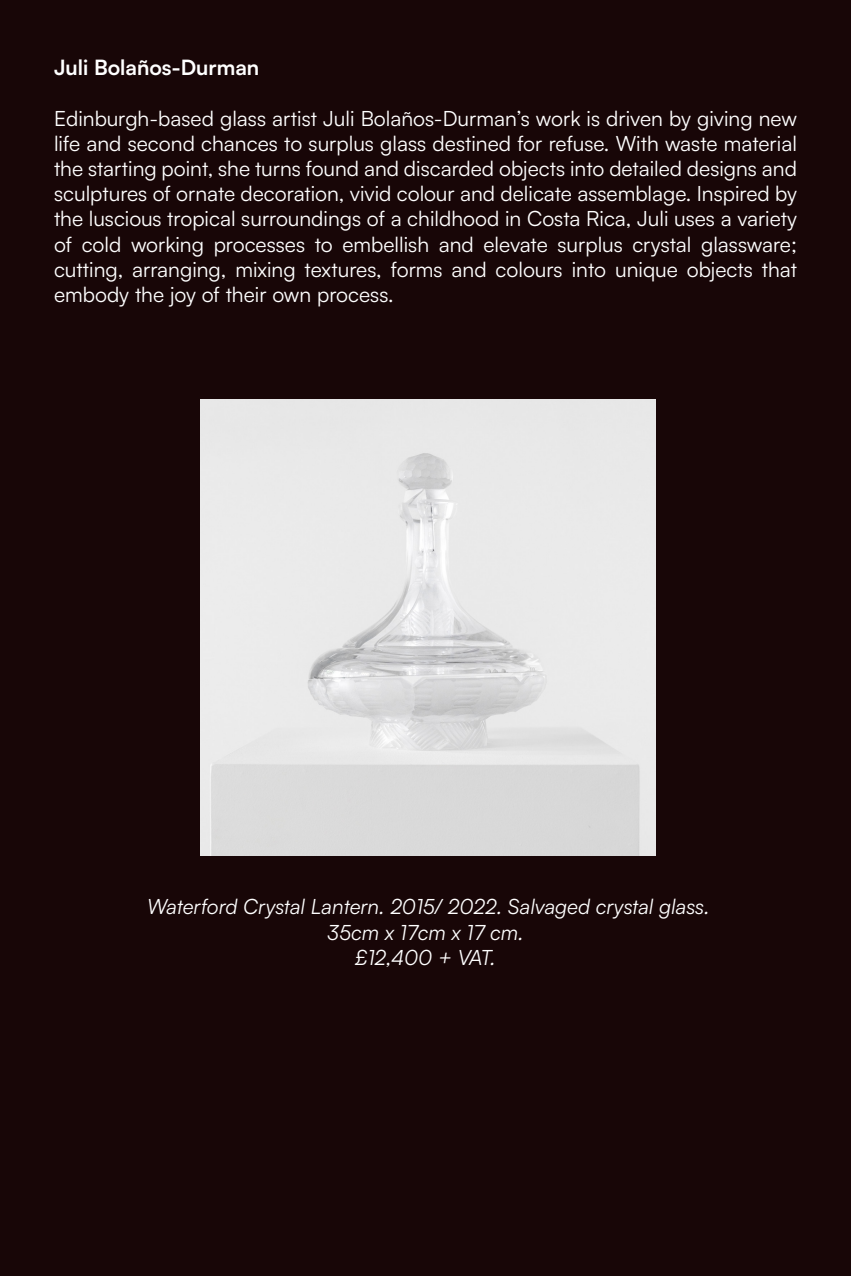
<style>
.page{position:relative;width:851px;height:1276px;background:#fff}
.page>*{position:absolute;margin:0;border:0;box-sizing:border-box;transform-origin:0 0}
.t1{font:21px/25.2px "Satoshi";color:#fff;text-align:justify}
.t2{font:italic 21px/25.2px "Satoshi";color:#fff;text-align:center}
.t3{font:700 21px "Satoshi";color:#fff}
</style>
<div class="page">
<div style="left:0;top:0;width:850px;height:1276px;background:#180607"></div>
<img style="left:200px;top:400px;width:455px;height:455px">
<p class="t3" style="left:54px;top:52px;width:207px">Juli Bolaños-Durman</p>
<p class="t1" style="left:54px;top:105px;width:744px">Edinburgh-based glass artist Juli Bolaños-Durman’s work is driven by giving new life and second chances to surplus glass destined for refuse. With waste material the starting point, she turns found and discarded objects into detailed designs and sculptures of ornate decoration, vivid colour and delicate assemblage. Inspired by the luscious tropical surroundings of a childhood in Costa Rica, Juli uses a variety of cold working processes to embellish and elevate surplus crystal glassware; cutting, arranging, mixing textures, forms and colours into unique objects that embody the joy of their own process.</p>
<p class="t2" style="left:147px;top:893px;width:563px">Waterford Crystal Lantern. 2015/ 2022. Salvaged crystal glass.<br>35cm x 17cm x 17 cm.<br>£12,400 + VAT.</p>
</div>
